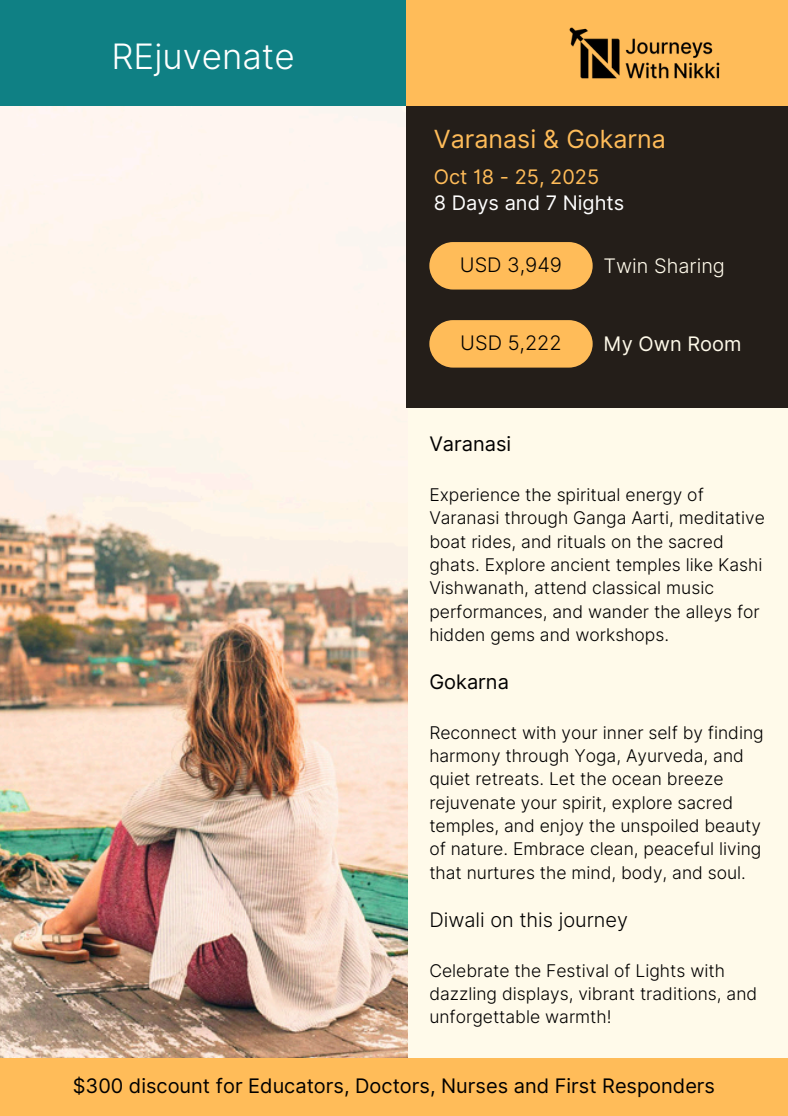
<style>
.page{position:relative;width:788px;height:1116px;background:#fffaea}
.page>*{position:absolute;margin:0;border:0;box-sizing:border-box;transform-origin:0 0}
.t1{font:300 35px "Inter";color:#fff}
.t2{font:25px "Inter";color:#ffbc59}
.t3{font:20px "Inter";color:#000}
.t4{font:300 20px "Inter";color:#000}
.t5{font:20px/26.8px "Inter";color:#fff}
.t6{font:300 20px "Inter";color:#fffaea}
.t7{font:20px "Inter";color:#fffaea}
.t8{font:300 17.5px/23.2px "Inter";color:#000}
.s1{color:#ffbc59}
</style>
<div class="page">
<div style="left:0;top:0;width:406px;height:106px;background:#0f8084"></div>
<div style="left:406px;top:0;width:381px;height:106px;background:#ffbc59"></div>
<img style="left:569px;top:27px;width:151px;height:52px">
<img style="left:0;top:106px;width:407px;height:952px">
<div style="left:406px;top:106px;width:382px;height:302px;background:#241e19"></div>
<svg style="left:429px;top:242px;width:163px;height:47px;background:#f1b255"></svg>
<svg style="left:429px;top:320px;width:163px;height:47px;background:#f1b255"></svg>
<div style="left:0;top:1058px;width:787px;height:58px;background:#ffbc59"></div>
<p class="t1" style="left:111px;top:35px;width:185px">REjuvenate</p>
<h2 class="t2" style="left:434px;top:124px;width:233px">Varanasi &amp; Gokarna</h2>
<h4 class="t5" style="left:434px;top:163px;width:192px"><span class="s1">Oct 18 - 25, 2025<br></span>8 Days and 7 Nights</h4>
<h1 class="t4" style="left:460px;top:253px;width:104px">USD 3,949</h1>
<p class="t4" style="left:460px;top:331px;width:103px">USD 5,222</p>
<p class="t6" style="left:603px;top:254px;width:123px">Twin Sharing</p>
<h4 class="t7" style="left:603px;top:331px;width:139px">My Own Room</h4>
<h3 class="t3" style="left:429px;top:432px;width:83px">Varanasi</h3>
<h4 class="t8" style="left:429px;top:483px;width:337px">Experience the spiritual energy of Varanasi through Ganga Aarti, meditative boat rides, and rituals on the sacred ghats. Explore ancient temples like Kashi Vishwanath, attend classical music performances, and wander the alleys for hidden gems and workshops.</h4>
<h3 class="t3" style="left:429px;top:670px;width:81px">Gokarna</h3>
<h4 class="t8" style="left:429px;top:721px;width:336px">Reconnect with your inner self by finding harmony through Yoga, Ayurveda, and quiet retreats. Let the ocean breeze rejuvenate your spirit, explore sacred temples, and enjoy the unspoiled beauty of nature. Embrace clean, peaceful living that nurtures the mind, body, and soul.</h4>
<h4 class="t4" style="left:429px;top:907px;width:200px">Diwali on this journey</h4>
<p class="t8" style="left:429px;top:958px;width:329px">Celebrate the Festival of Lights with dazzling displays, vibrant traditions, and unforgettable warmth!</p>
<h4 class="t3" style="left:73px;top:1073px;width:643px">$300 discount for Educators, Doctors, Nurses and First Responders</h4>
</div>
